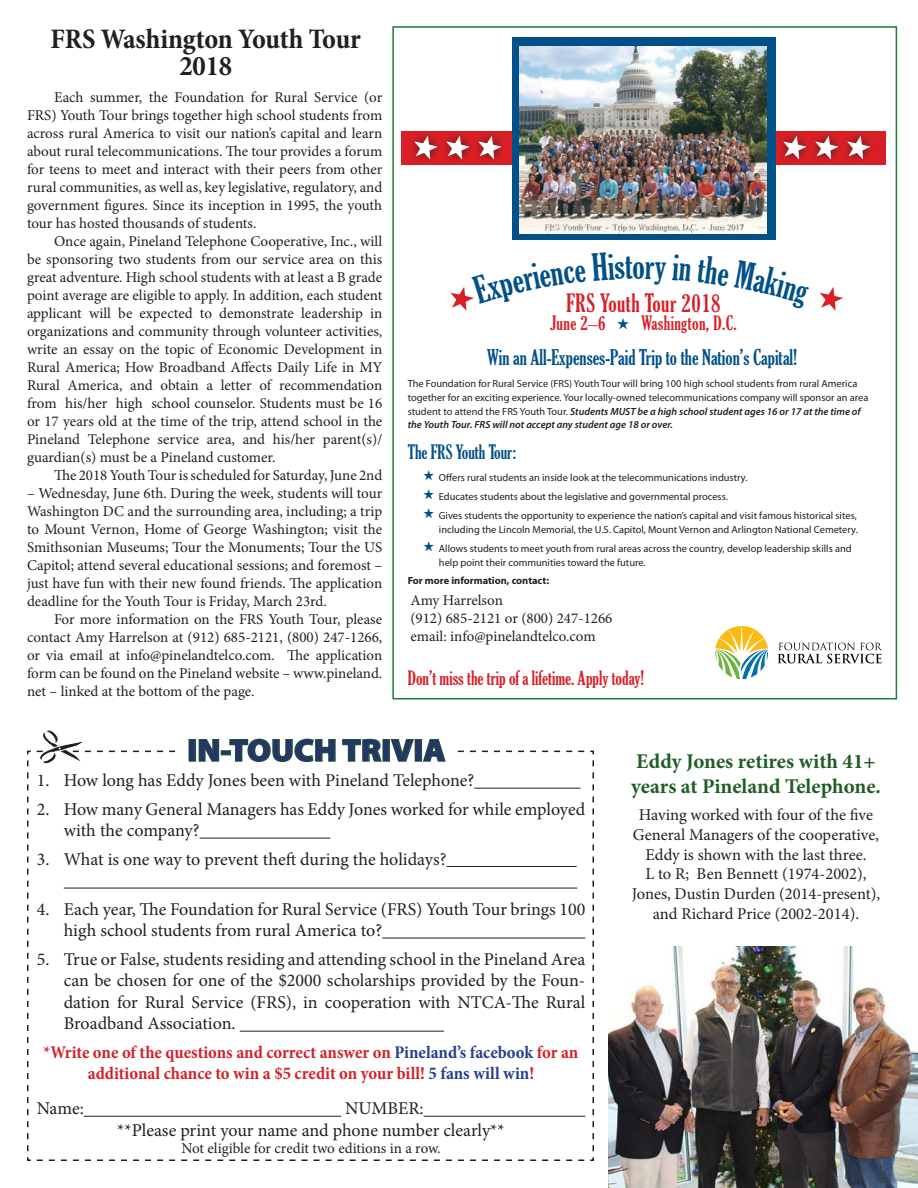
<style>
.page{position:relative;width:918px;height:1188px;background:#fff}
.page>*{position:absolute;margin:0;border:0;box-sizing:border-box;transform-origin:0 0}
.t1{font:extra-condensed 36px "Gloucester";color:#015087}
.t2{font:900 31.5px "Myriad Pro";color:#233666;scale:1.04 1}
.t3{font:700 condensed 28.5px/27px "Minion Pro";letter-spacing:-.005em;color:#231f20;text-align:center}
.t4{font:extra-condensed 24.3px "Gloucester";letter-spacing:.02em;color:#d91f26}
.t5{font:700 21px/25.2px "Minion Pro";color:#205d24}
.t6{font:extra-condensed 20.85px "Gloucester";color:#015087}
.t7{font:extra-condensed 19.05px "Gloucester";color:#d91f26}
.t8{font:extra-condensed 19.05px "Gloucester";letter-spacing:.02em;color:#d91f26}
.t9{font:extra-condensed 19.05px "Gloucester";color:#015087}
.t10{font:18px/21.6px "Minion Pro";letter-spacing:-.005em;color:#231f20}
.t11{font:700 condensed 18px/21.6px "Minion Pro";color:#d1232a;text-align:center}
.t12{font:16.5px/19.8px "Minion Pro";color:#231f20;text-align:center}
.t13{font:15px/18px "Minion Pro";letter-spacing:-.005em;color:#231f20;text-align:justify}
.t14{font:10.35px/14px "Myriad Pro";color:#231f20}
.t15{font:700 10.35px "Myriad Pro";color:#231f20}
.s1{color:#015087}
.s2{font-weight:600;font-style:italic}
.s3{color:#253f8e}
</style>
<div class="page">
<svg style="left:27px;top:750px;width:567px;height:411px"></svg>
<div style="left:177px;top:737px;width:279px;height:40px;background:#fff"></div>
<svg style="left:34px;top:730px;width:550px;height:42px"></svg>
<hr style="left:474px;top:788px;width:107px;height:1px;background:#231f20">
<hr style="left:200px;top:838px;width:130px;height:1px;background:#231f20">
<hr style="left:447px;top:866px;width:130px;height:1px;background:#231f20">
<hr style="left:64px;top:888px;width:513px;height:1px;background:#231f20">
<hr style="left:382px;top:938px;width:203px;height:1px;background:#231f20">
<hr style="left:240px;top:1031px;width:204px;height:1px;background:#231f20">
<hr style="left:84px;top:1116px;width:257px;height:1px;background:#231f20">
<hr style="left:424px;top:1116px;width:161px;height:1px;background:#231f20">
<div style="left:401px;top:131px;width:485px;height:33px;background:#d91f26"></div>
<div style="left:512px;top:38px;width:263px;height:202px;background:#015087"></div>
<img style="left:520px;top:47px;width:246px;height:187px">
<svg style="left:820px;top:287px;width:23px;height:24px"></svg>
<div style="left:407px;top:129px;width:38px;height:38px;background:#231f20;opacity:.75"></div>
<svg style="left:414px;top:136px;width:24px;height:24px"></svg>
<div style="left:776px;top:129px;width:38px;height:38px;background:#231f20;opacity:.75"></div>
<svg style="left:783px;top:136px;width:24px;height:24px"></svg>
<div style="left:439px;top:129px;width:38px;height:38px;background:#231f20;opacity:.75"></div>
<svg style="left:446px;top:136px;width:24px;height:24px"></svg>
<div style="left:808px;top:129px;width:38px;height:38px;background:#231f20;opacity:.75"></div>
<svg style="left:815px;top:136px;width:24px;height:24px"></svg>
<div style="left:471px;top:129px;width:38px;height:38px;background:#231f20;opacity:.75"></div>
<svg style="left:478px;top:136px;width:24px;height:24px"></svg>
<div style="left:840px;top:129px;width:38px;height:38px;background:#231f20;opacity:.75"></div>
<svg style="left:847px;top:136px;width:24px;height:24px"></svg>
<svg style="left:778px;top:643px;width:104px;height:20px"></svg>
<svg style="left:715px;top:626px;width:53px;height:53px"></svg>
<div style="left:392px;top:26px;width:505px;height:674px;border:2px solid #207b3c"></div>
<img style="left:608px;top:947px;width:310px;height:241px">
<svg style="left:450px;top:287px;width:24px;height:24px"></svg>
<h3 class="t3" style="left:50px;top:25px;width:312px">FRS Washington Youth Tour<br>2018</h3>
<p class="t13" style="left:27px;top:88px;width:357px;text-indent:27px">Each summer, the Foundation for Rural Service (or FRS) Youth Tour brings together high school students from across rural America to visit our nation’s capital and learn about rural telecommunications. The tour provides a forum for teens to meet and interact with their peers from other rural communities, as well as, key legislative, regulatory, and government figures. Since its inception in 1995, the youth tour has hosted thousands of students.</p>
<p class="t13" style="left:27px;top:232px;width:357px;text-indent:27px">Once again, Pineland Telephone Cooperative, Inc., will be sponsoring two students from our service area on this great adventure. High school students with at least a B grade point average are eligible to apply. In addition, each student applicant will be expected to demonstrate leadership in organizations and community through volunteer activities, write an essay on the topic of Economic Development in Rural America; How Broadband Affects Daily Life in MY Rural America, and obtain a letter of recommendation from his/her high school counselor. Students must be 16 or 17 years old at the time of the trip, attend school in the Pineland Telephone service area, and his/her parent(s)/ guardian(s) must be a Pineland customer.</p>
<p class="t13" style="left:54px;top:466px;width:330px">The 2018 Youth Tour is scheduled for Saturday, June 2nd</p>
<p class="t13" style="left:27px;top:484px;width:357px">– Wednesday, June 6th. During the week, students will tour Washington DC and the surrounding area, including; a trip to Mount Vernon, Home of George Washington; visit the Smithsonian Museums; Tour the Monuments; Tour the US Capitol; attend several educational sessions; and foremost – just have fun with their new found friends. The application deadline for the Youth Tour is Friday, March 23rd.</p>
<p class="t13" style="left:27px;top:610px;width:357px;text-indent:27px">For more information on the FRS Youth Tour, please contact Amy Harrelson at (912) 685-2121, (800) 247-1266, or via email at info@pinelandtelco.com. The application form can be found on the Pineland website – www.pineland. net – linked at the bottom of the page.</p>
<h1 class="t1" style="left:632px;top:245px;width:14px">o</h1>
<h3 class="t4" style="left:566px;top:289px;width:156px">FRS Youth Tour 2018</h3>
<p class="t8" style="left:550px;top:312px;width:188px">June 2–6 <span class="s1">★</span> Washington, D.C.</p>
<h3 class="t6" style="left:487px;top:345px;width:312px">Win an All-Expenses-Paid Trip to the Nation’s Capital!</h3>
<p class="t14" style="left:408px;top:377px;width:462px">The Foundation for Rural Service (FRS) Youth Tour will bring 100 high school students from rural America together for an exciting experience. Your locally-owned telecommunications company will sponsor an area student to attend the FRS Youth Tour. <span class="s2">Students MUST be a high school student ages 16 or 17 at the time of the Youth Tour. FRS will not accept any student age 18 or over.</span></p>
<p class="t9" style="left:408px;top:441px;width:110px">The FRS Youth Tour:</p>
<p class="t14" style="left:423px;top:471px;width:326px"><span class="s1">★</span> Offers rural students an inside look at the telecommunications industry.</p>
<p class="t14" style="left:423px;top:490px;width:306px"><span class="s1">★</span> Educates students about the legislative and governmental process.</p>
<p class="t14" style="left:423px;top:509px;width:436px;text-align:right"><span class="s1">★</span> Gives students the opportunity to experience the nation’s capital and visit famous historical sites, including the Lincoln Memorial, the U.S. Capitol, Mount Vernon and Arlington National Cemetery.</p>
<p class="t14" style="left:439px;top:542px;width:414px;text-indent:-16px"><span class="s1">★</span> Allows students to meet youth from rural areas across the country, develop leadership skills and help point their communities toward the future.</p>
<p class="t15" style="left:408px;top:574px;width:143px">For more information, contact:</p>
<p class="t13" style="left:410px;top:591px;width:204px;text-align:left">Amy Harrelson<br>(912) 685-2121 or (800) 247-1266 email: info@pinelandtelco.com</p>
<p class="t7" style="left:408px;top:667px;width:238px">Don’t miss the trip of a lifetime. Apply today!</p>
<h2 class="t2" style="left:187px;top:729px;width:250px">IN-TOUCH TRIVIA</h2>
<p class="t10" style="left:37px;top:770px;width:439px">1. How long has Eddy Jones been with Pineland Telephone?</p>
<p class="t10" style="left:64px;top:798px;width:523px;text-indent:-27px">2. How many General Managers has Eddy Jones worked for while employed with the company?</p>
<p class="t10" style="left:37px;top:848px;width:411px">3. What is one way to prevent theft during the holidays?</p>
<p class="t10" style="left:64px;top:898px;width:523px;text-indent:-27px">4. Each year, The Foundation for Rural Service (FRS) Youth Tour brings 100 high school students from rural America to?</p>
<p class="t10" style="left:64px;top:948px;width:523px;text-align:justify;text-indent:-27px">5. True or False, students residing and attending school in the Pineland Area can be chosen for one of the $2000 scholarships provided by the Foun&shy;dation for Rural Service (FRS), in cooperation with NTCA-The Rural Broadband Association.</p>
<p class="t11" style="left:44px;top:1041px;width:536px">*Write one of the questions and correct answer on <span class="s3">Pineland’s facebook</span> for an additional chance to win a $5 credit on your bill! <span class="s3">5 fans will win</span>!</p>
<p class="t10" style="left:37px;top:1098px;width:49px">Name:</p>
<p class="t10" style="left:117px;top:1098px;width:389px;text-indent:228px">NUMBER:<br>**Please print your name and phone number clearly**</p>
<p class="t13" style="left:181px;top:1139px;width:261px">Not eligible for credit two editions in a row.</p>
<h3 class="t5" style="left:631px;top:749px;width:251px">Eddy Jones retires with 41+ years at Pineland Telephone.</h3>
<p class="t12" style="left:632px;top:805px;width:250px">Having worked with four of the five General Managers of the cooperative, Eddy is shown with the last three.<br>L to R; Ben Bennett (1974-2002), Jones, Dustin Durden (2014-present), and Richard Price (2002-2014).</p>
</div>
